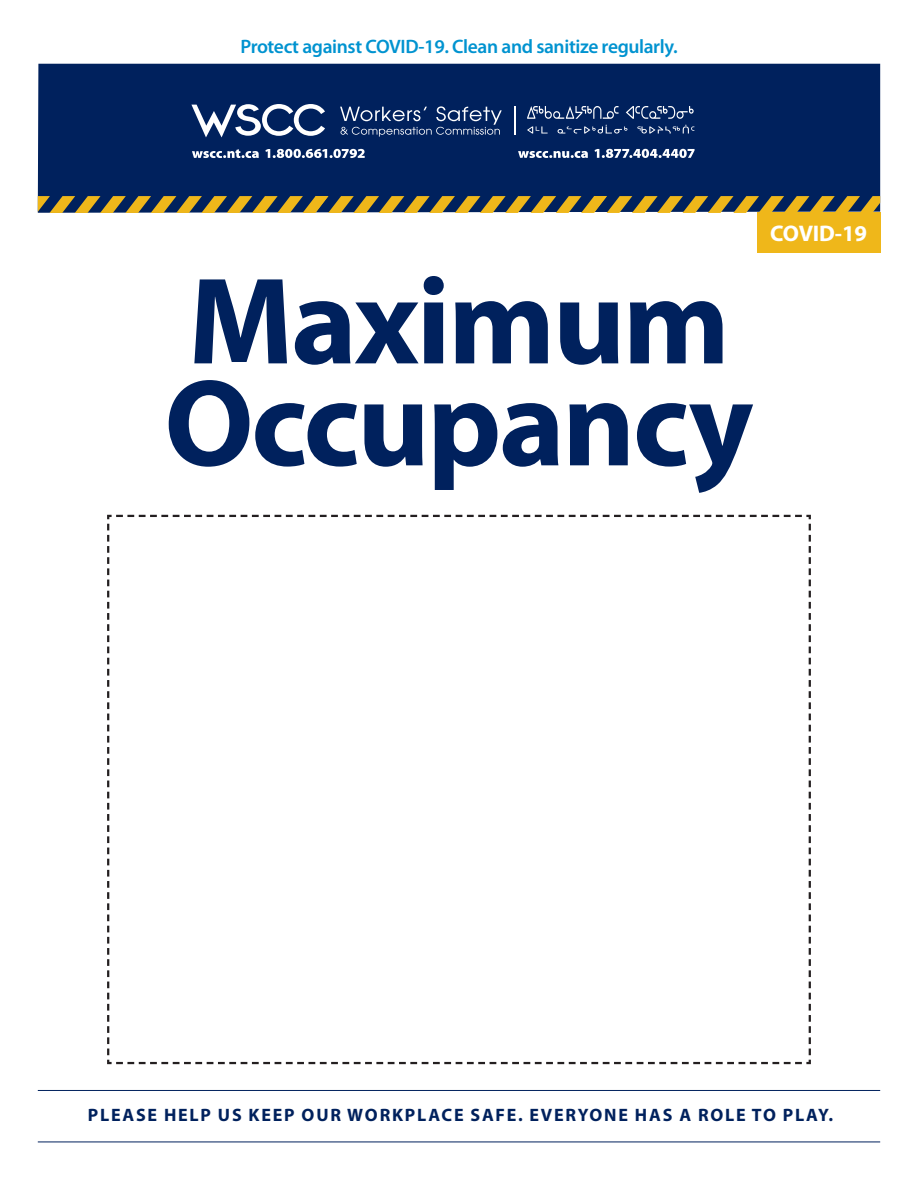
<style>
.page{position:relative;width:918px;height:1188px;background:#fff}
.page>*{position:absolute;margin:0;border:0;box-sizing:border-box;transform-origin:0 0}
.t1{font:700 124.5px/102px "Myriad Pro";letter-spacing:-.02em;color:#00215d}
.t2{font:700 22.65px "Myriad Pro";letter-spacing:-.01em;color:#fff}
.t3{font:600 19.5px "Myriad Pro";letter-spacing:-.02em;color:#0093d0}
.t4{font:700 18px "Myriad Pro";letter-spacing:.1em;color:#00215d}
</style>
<div class="page">
<div style="left:38px;top:64px;width:842px;height:132px;background:#00215d"></div>
<svg style="left:38px;top:196px;width:842px;height:17px"></svg>
<svg style="left:340px;top:106px;width:162px;height:31px"></svg>
<svg style="left:527px;top:106px;width:92px;height:13px"></svg>
<svg style="left:626px;top:106px;width:68px;height:13px"></svg>
<svg style="left:527px;top:126px;width:21px;height:8px"></svg>
<svg style="left:558px;top:125px;width:69px;height:9px"></svg>
<svg style="left:514px;top:106px;width:1px;height:29px"></svg>
<svg style="left:191px;top:104px;width:134px;height:33px"></svg>
<svg style="left:192px;top:149px;width:67px;height:9px"></svg>
<svg style="left:265px;top:149px;width:100px;height:9px"></svg>
<svg style="left:518px;top:151px;width:70px;height:7px"></svg>
<svg style="left:595px;top:149px;width:100px;height:9px"></svg>
<svg style="left:637px;top:125px;width:57px;height:9px"></svg>
<hr style="left:38px;top:1090px;width:842px;height:1px;background:#00215d">
<hr style="left:38px;top:1142px;width:842px;height:1px;background:#00215d">
<div style="left:757px;top:212px;width:123px;height:40px;background:#efb71a"></div>
<svg style="left:107px;top:514px;width:704px;height:551px"></svg>
<p class="t3" style="left:240px;top:34px;width:439px">Protect against COVID-19. Clean and sanitize regularly.</p>
<p class="t1" style="left:164px;top:266px;width:591px">Maximum<br>Occupancy</p>
<p class="t2" style="left:770px;top:219px;width:98px">COVID-19</p>
<p class="t4" style="left:88px;top:1103px;width:747px">PLEASE HELP US KEEP OUR WORKPLACE SAFE. EVERYONE HAS A ROLE TO PLAY.</p>
</div>
